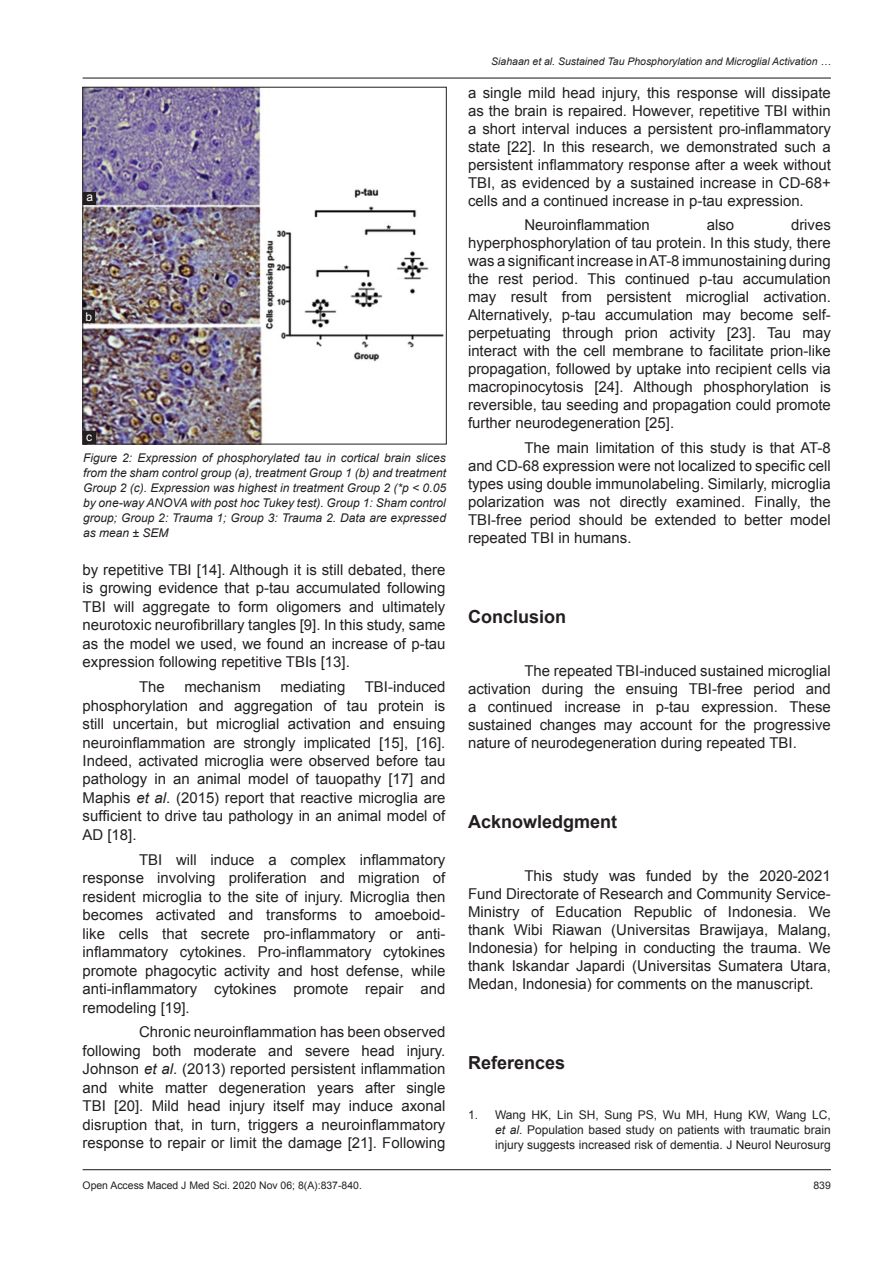
<style>
.page{position:relative;width:894px;height:1263px;background:#fff}
.page>*{position:absolute;margin:0;border:0;box-sizing:border-box;transform-origin:0 0}
.t1{font:700 18px "Arial";color:#231f20}
.TX{font:15px/18px "Arial";color:#231f20;text-align:justify}
.FGC{font:italic 12px/15px "Arial";color:#231f20;text-align:justify}
.REF{font:12px/15px "Arial";color:#231f20;text-align:justify}
.LABEL{font:12px "Arial";color:#fff}
.t2{font:italic 10.5px "Arial";color:#231f20}
.t3{font:10.5px "Arial";color:#231f20}
.s1{font-style:italic}
</style>
<div class="page">
<hr style="left:83px;top:78px;width:747px;height:1px;background:#231f20">
<hr style="left:83px;top:1169px;width:747px;height:1px;background:#231f20">
<img style="left:85px;top:89px;width:359px;height:353px">
<div style="left:83px;top:431px;width:12px;height:13px;background:#231f20"></div>
<div style="left:83px;top:310px;width:12px;height:13px;background:#231f20"></div>
<div style="left:83px;top:192px;width:13px;height:12px;background:#231f20"></div>
<p class="LABEL" style="left:86px;top:189px;width:8px">a</p>
<p class="LABEL" style="left:86px;top:309px;width:8px">b</p>
<p class="LABEL" style="left:86px;top:428px;width:7px">c</p>
<p class="FGC" style="left:83px;top:450px;width:364px">Figure 2: Expression of phosphorylated tau in cortical brain slices from the sham control group (a), treatment Group 1 (b) and treatment Group 2 (c). Expression was highest in treatment Group 2 (*p &lt; 0.05 by one-way ANOVA with post hoc Tukey test). Group 1: Sham control group; Group 2: Trauma 1; Group 3: Trauma 2. Data are expressed as mean ± SEM</p>
<p class="TX" style="left:83px;top:560px;width:364px;line-height:18.5px">by repetitive TBI [14]. Although it is still debated, there is growing evidence that p-tau accumulated following TBI will aggregate to form oligomers and ultimately neurotoxic neurofibrillary tangles [9]. In this study, same as the model we used, we found an increase of p-tau expression following repetitive TBIs [13].</p>
<p class="TX" style="left:139px;top:678px;width:27px">The</p>
<p class="TX" style="left:184px;top:678px;width:78px">mechanism</p>
<p class="TX" style="left:280px;top:678px;width:66px">mediating</p>
<p class="TX" style="left:83px;top:678px;width:364px;line-height:18.5px;text-indent:282px">TBI-induced phosphorylation and aggregation of tau protein is still uncertain, but microglial activation and ensuing neuroinflammation are strongly implicated [15], [16].<br>Indeed, activated microglia were observed before tau pathology in an animal model of tauopathy [17] and Maphis <span class="s1">et al</span>. (2015) report that reactive microglia are sufficient to drive tau pathology in an animal model of AD [18].</p>
<p class="TX" style="left:83px;top:850px;width:364px;line-height:18.5px;text-indent:56px">TBI will induce a complex inflammatory response involving proliferation and migration of resident microglia to the site of injury. Microglia then becomes activated and transforms to amoeboid&shy;like cells that secrete pro-inflammatory or anti&shy;inflammatory cytokines. Pro-inflammatory cytokines promote phagocytic activity and host defense, while anti-inflammatory cytokines promote repair and remodeling [19].</p>
<p class="TX" style="left:83px;top:1023px;width:364px;line-height:18.5px;text-indent:56px">Chronic neuroinflammation has been observed following both moderate and severe head injury.<br>Johnson <span class="s1">et al</span>. (2013) reported persistent inflammation and white matter degeneration years after single TBI [20]. Mild head injury itself may induce axonal disruption that, in turn, triggers a neuroinflammatory response to repair or limit the damage [21]. Following</p>
<p class="t2" style="left:491px;top:54px;width:341px">Siahaan et al. Sustained Tau Phosphorylation and Microglial Activation …</p>
<p class="TX" style="left:468px;top:84px;width:364px">a single mild head injury, this response will dissipate as the brain is repaired. However, repetitive TBI within a short interval induces a persistent pro-inflammatory state [22]. In this research, we demonstrated such a persistent inflammatory response after a week without TBI, as evidenced by a sustained increase in CD-68+ cells and a continued increase in p-tau expression.</p>
<p class="TX" style="left:524px;top:216px;width:127px">Neuroinflammation</p>
<p class="TX" style="left:706px;top:216px;width:29px">also</p>
<p class="TX" style="left:468px;top:216px;width:364px;text-indent:323px">drives hyperphosphorylation of tau protein. In this study, there was a significant increase in AT-8 immunostaining during the rest period. This continued p-tau accumulation may result from persistent microglial activation.<br>Alternatively, p-tau accumulation may become self&shy;perpetuating through prion activity [23]. Tau may interact with the cell membrane to facilitate prion-like propagation, followed by uptake into recipient cells via macropinocytosis [24]. Although phosphorylation is reversible, tau seeding and propagation could promote further neurodegeneration [25].</p>
<p class="TX" style="left:468px;top:439px;width:364px;text-indent:56px">The main limitation of this study is that AT-8 and CD-68 expression were not localized to specific cell types using double immunolabeling. Similarly, microglia polarization was not directly examined. Finally, the TBI-free period should be extended to better model repeated TBI in humans.</p>
<h1 class="t1" style="left:468px;top:604px;width:100px">Conclusion</h1>
<p class="TX" style="left:468px;top:661px;width:364px;text-indent:56px">The repeated TBI-induced sustained microglial activation during the ensuing TBI-free period and a continued increase in p-tau expression. These sustained changes may account for the progressive nature of neurodegeneration during repeated TBI.</p>
<h1 class="t1" style="left:468px;top:809px;width:151px">Acknowledgment</h1>
<p class="TX" style="left:468px;top:866px;width:364px;text-indent:56px">This study was funded by the 2020-2021<br>Fund Directorate of Research and Community Service-Ministry of Education Republic of Indonesia. We thank Wibi Riawan (Universitas Brawijaya, Malang, Indonesia) for helping in conducting the trauma. We thank Iskandar Japardi (Universitas Sumatera Utara, Medan, Indonesia) for comments on the manuscript.</p>
<h1 class="t1" style="left:468px;top:1050px;width:99px">References</h1>
<p class="REF" style="left:495px;top:1107px;width:337px;text-indent:-27px">1. Wang HK, Lin SH, Sung PS, Wu MH, Hung KW, Wang LC, <span class="s1">et al</span>. Population based study on patients with traumatic brain injury suggests increased risk of dementia. J Neurol Neurosurg</p>
<p class="t3" style="left:83px;top:1178px;width:281px">Open Access Maced J Med Sci. 2020 Nov 06; 8(A):837-840.</p>
<p class="t3" style="left:813px;top:1178px;width:19px">839</p>
</div>
